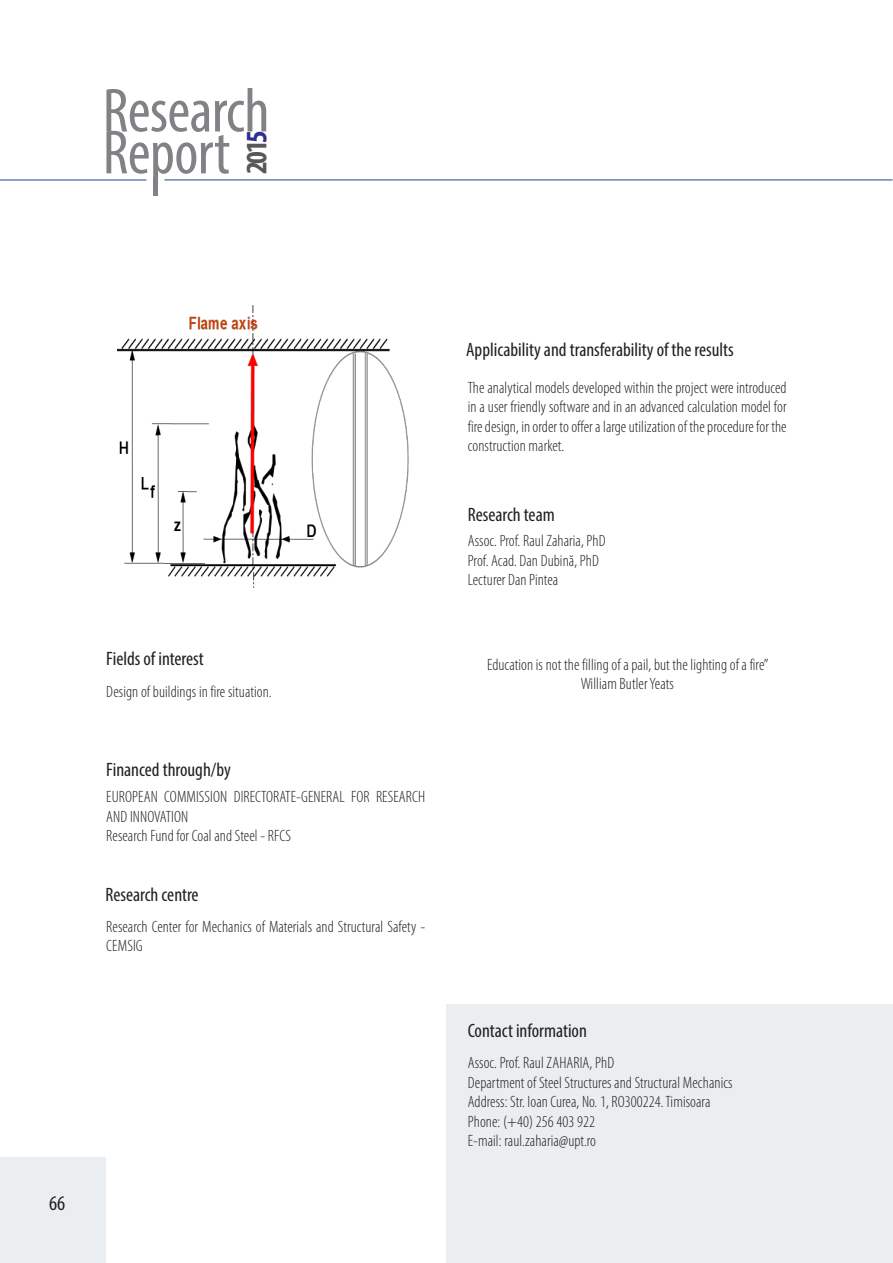
<style>
.page{position:relative;width:893px;height:1263px;background:#fff}
.page>*{position:absolute;margin:0;border:0;box-sizing:border-box;transform-origin:0 0}
.t1{font:condensed 62.7px "Myriad Pro";letter-spacing:-.01em;color:#808285}
.t2{font:700 condensed 29.85px "Myriad Pro";color:#57585a}
.t3{font:condensed 20.85px "Myriad Pro";color:#231f20}
.t4{font:condensed 19.5px "Myriad Pro";color:#231f20}
.t5{font:300 condensed 16.5px/19.5px "Myriad Pro";letter-spacing:.005em;color:#231f20}
.s1{color:#2e3092}
</style>
<div class="page">
<div style="left:0;top:1157px;width:106px;height:106px;background:#ebeef1"></div>
<div style="left:153px;top:178px;width:5px;height:18px;background:#808285"></div>
<hr style="left:0;top:180px;width:146px;height:1px;background:#253f8e">
<hr style="left:164px;top:180px;width:728px;height:1px;background:#253f8e">
<div style="left:446px;top:1004px;width:447px;height:259px;background:#ebeef1"></div>
<img style="left:117px;top:305px;width:292px;height:282px">
<h1 class="t1" style="left:103px;top:73px;width:168px">Research</h1>
<h1 class="t1" style="left:103px;top:115px;width:129px">Report</h1>
<h2 class="t2" style="left:238px;top:174px;width:45px;rotate:-90deg">201<span class="s1">5</span></h2>
<p class="t4" style="left:106px;top:646px;width:99px">Fields of interest</p>
<p class="t5" style="left:106px;top:682px;width:167px">Design of buildings in fire situation.</p>
<p class="t4" style="left:106px;top:757px;width:126px">Financed through/by</p>
<p class="t5" style="left:106px;top:787px;width:320px">EUROPEAN COMMISSION DIRECTORATE-GENERAL FOR RESEARCH<br>AND INNOVATION</p>
<p class="t5" style="left:106px;top:826px;width:186px">Research Fund for Coal and Steel - RFCS</p>
<p class="t4" style="left:105px;top:882px;width:95px">Research centre</p>
<p class="t5" style="left:106px;top:917px;width:320px">Research Center for Mechanics of Materials and Structural Safety -<br>CEMSIG</p>
<p class="t3" style="left:49px;top:1190px;width:18px">66</p>
<p class="t4" style="left:466px;top:338px;width:269px">Applicability and transferability of the results</p>
<p class="t5" style="left:468px;top:378px;width:320px;text-align:justify">The analytical models developed within the project were introduced in a user friendly software and in an advanced calculation model for fire design, in order to offer a large utilization of the procedure for the construction market.</p>
<p class="t4" style="left:468px;top:503px;width:89px">Research team</p>
<p class="t5" style="left:468px;top:531px;width:139px">Assoc. Prof. Raul Zaharia, PhD</p>
<p class="t5" style="left:468px;top:551px;width:133px">Prof. Acad. Dan Dubină, PhD</p>
<p class="t5" style="left:468px;top:570px;width:92px">Lecturer Dan Pintea</p>
<p class="t5" style="left:487px;top:655px;width:283px">Education is not the filling of a pail, but the lighting of a fire”</p>
<p class="t5" style="left:581px;top:674px;width:95px">William Butler Yeats</p>
<p class="t4" style="left:468px;top:1019px;width:121px">Contact information</p>
<p class="t5" style="left:468px;top:1053px;width:148px">Assoc. Prof. Raul ZAHARIA, PhD</p>
<p class="t5" style="left:468px;top:1073px;width:266px">Department of Steel Structures and Structural Mechanics</p>
<p class="t5" style="left:468px;top:1092px;width:244px">Address: Str. Ioan Curea, No. 1, RO300224. Timisoara</p>
<p class="t5" style="left:468px;top:1112px;width:129px">Phone: (+40) 256 403 922</p>
<p class="t5" style="left:468px;top:1131px;width:130px">E-mail: raul.zaharia@upt.ro</p>
</div>
